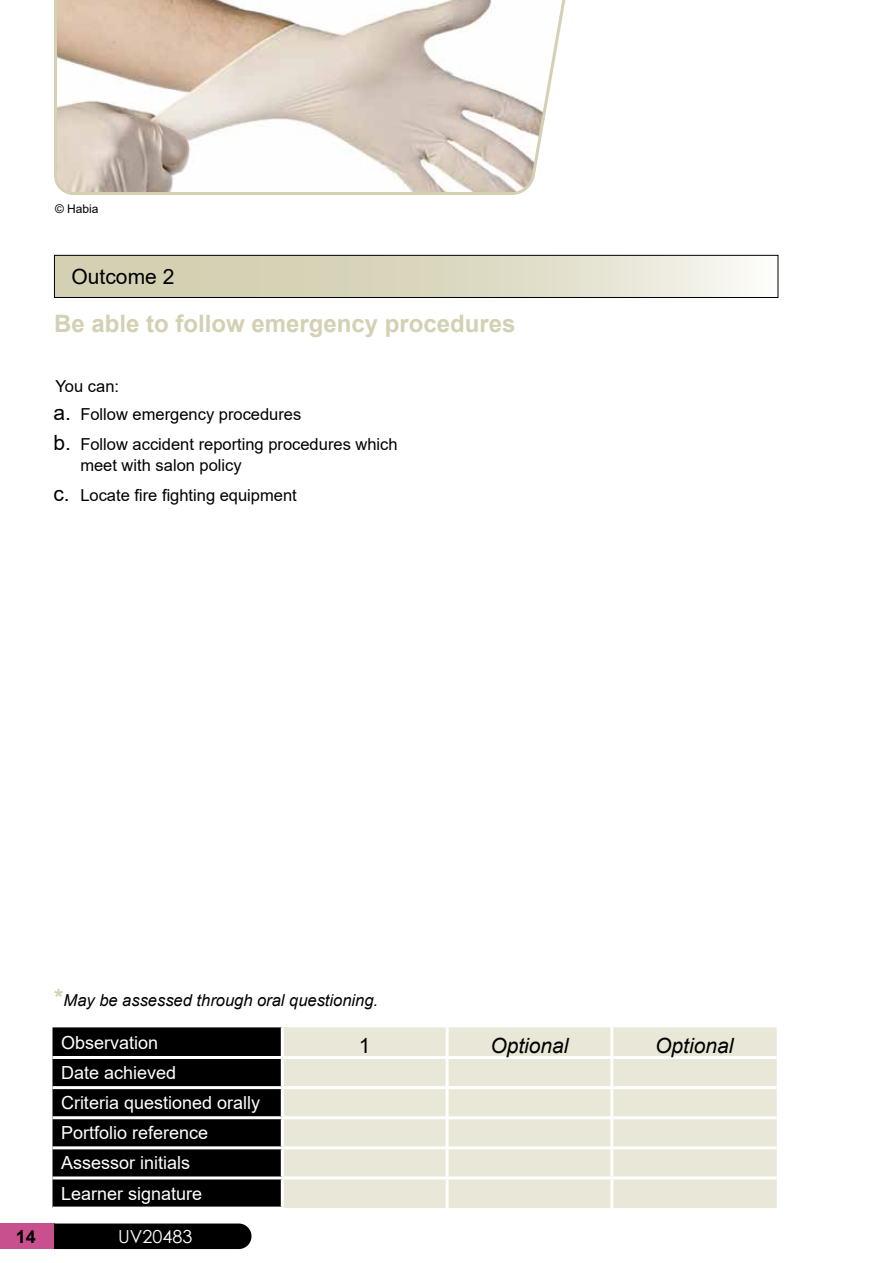
<style>
.page{position:relative;width:893px;height:1263px;background:#fff}
.page>*{position:absolute;margin:0;border:0;box-sizing:border-box;transform-origin:0 0}
.t1{font:700 24px "Arial";color:#d3d0b3}
.t2{font:italic 21px "Arial";color:#000}
.t3{font:21px "Arial";color:#000}
.t4{font:18px/30.2px "Arial";color:#fff}
.t5{font:18px "Century Gothic";color:#fff}
.t6{font:700 18px "Arial";color:#000}
.t7{font:16.5px/30px "Arial";color:#000}
.t8{font:italic 16.5px "Arial";color:#000}
.t9{font:12px "Arial";color:#000}
.s1{font-size:21px}
.s2{font-weight:700;font-style:normal;font-size:24px;color:#d3d0b3}
</style>
<div class="page">
<div style="left:0;top:1223px;width:54px;height:26px;background:#c9508f"></div>
<svg style="left:56px;top:257px;width:691px;height:39px;background:#dddac3"></svg>
<div style="left:54px;top:255px;width:724px;height:43px;border:1px solid #000"></div>
<div style="left:54px;top:1223px;width:197px;height:26px;background:#000"></div>
<div style="left:52px;top:1027px;width:229px;height:179px;background:#000"></div>
<div style="left:284px;top:1027px;width:493px;height:181px;background:#e9e7d8"></div>
<hr style="left:446px;top:1027px;width:3px;height:29px;background:#fff">
<hr style="left:610px;top:1027px;width:3px;height:29px;background:#fff">
<hr style="left:282px;top:1056px;width:165px;height:3px;background:#fff">
<hr style="left:447px;top:1056px;width:165px;height:3px;background:#fff">
<hr style="left:446px;top:1059px;width:3px;height:27px;background:#fff">
<hr style="left:612px;top:1056px;width:165px;height:3px;background:#fff">
<hr style="left:610px;top:1059px;width:3px;height:27px;background:#fff">
<hr style="left:282px;top:1086px;width:165px;height:3px;background:#fff">
<hr style="left:447px;top:1086px;width:165px;height:3px;background:#fff">
<hr style="left:446px;top:1089px;width:3px;height:27px;background:#fff">
<hr style="left:612px;top:1086px;width:165px;height:3px;background:#fff">
<hr style="left:610px;top:1089px;width:3px;height:27px;background:#fff">
<hr style="left:52px;top:1116px;width:230px;height:3px;background:#fff">
<hr style="left:282px;top:1116px;width:165px;height:3px;background:#fff">
<hr style="left:447px;top:1116px;width:165px;height:3px;background:#fff">
<hr style="left:446px;top:1119px;width:3px;height:27px;background:#fff">
<hr style="left:612px;top:1116px;width:165px;height:3px;background:#fff">
<hr style="left:610px;top:1119px;width:3px;height:27px;background:#fff">
<hr style="left:52px;top:1146px;width:230px;height:3px;background:#fff">
<hr style="left:282px;top:1146px;width:165px;height:3px;background:#fff">
<hr style="left:447px;top:1146px;width:165px;height:3px;background:#fff">
<hr style="left:446px;top:1149px;width:3px;height:27px;background:#fff">
<hr style="left:612px;top:1146px;width:165px;height:3px;background:#fff">
<hr style="left:610px;top:1149px;width:3px;height:27px;background:#fff">
<hr style="left:52px;top:1176px;width:230px;height:3px;background:#fff">
<hr style="left:282px;top:1176px;width:165px;height:3px;background:#fff">
<hr style="left:447px;top:1176px;width:165px;height:3px;background:#fff">
<hr style="left:446px;top:1179px;width:3px;height:29px;background:#fff">
<hr style="left:612px;top:1176px;width:165px;height:3px;background:#fff">
<hr style="left:610px;top:1179px;width:3px;height:29px;background:#fff">
<hr style="left:52px;top:1056px;width:230px;height:3px;background:#fff">
<hr style="left:52px;top:1086px;width:230px;height:3px;background:#fff">
<svg style="left:54px;top:0;width:512px;height:195px"></svg>
<p class="t9" style="left:55px;top:200px;width:45px">© Habia</p>
<p class="t3" style="left:72px;top:262px;width:104px">Outcome 2</p>
<h1 class="t1" style="left:54px;top:307px;width:463px">Be able to follow emergency procedures</h1>
<p class="t7" style="left:56px;top:371px;width:65px">You can:</p>
<p class="t7" style="left:53px;top:399px;width:346px"><span class="s1">a.</span> Follow emergency procedures<br><span class="s1">b.</span> Follow accident reporting procedures which</p>
<p class="t7" style="left:53px;top:450px;width:245px;text-indent:27px">meet with salon policy<br><span class="s1">c.</span> Locate fire fighting equipment</p>
<p class="t8" style="left:54px;top:990px;width:325px"><span class="s2">*</span>May be assessed through oral questioning.</p>
<p class="t4" style="left:61px;top:1027px;width:99px">Observation</p>
<p class="t3" style="left:359px;top:1031px;width:13px">1</p>
<p class="t2" style="left:490px;top:1032px;width:80px">Optional</p>
<p class="t2" style="left:655px;top:1032px;width:80px">Optional</p>
<p class="t4" style="left:61px;top:1057px;width:201px">Date achieved<br>Criteria questioned orally<br>Portfolio reference<br>Assessor initials<br>Learner signature</p>
<p class="t6" style="left:16px;top:1224px;width:22px">14</p>
<p class="t5" style="left:118px;top:1223px;width:76px">UV20483</p>
</div>
